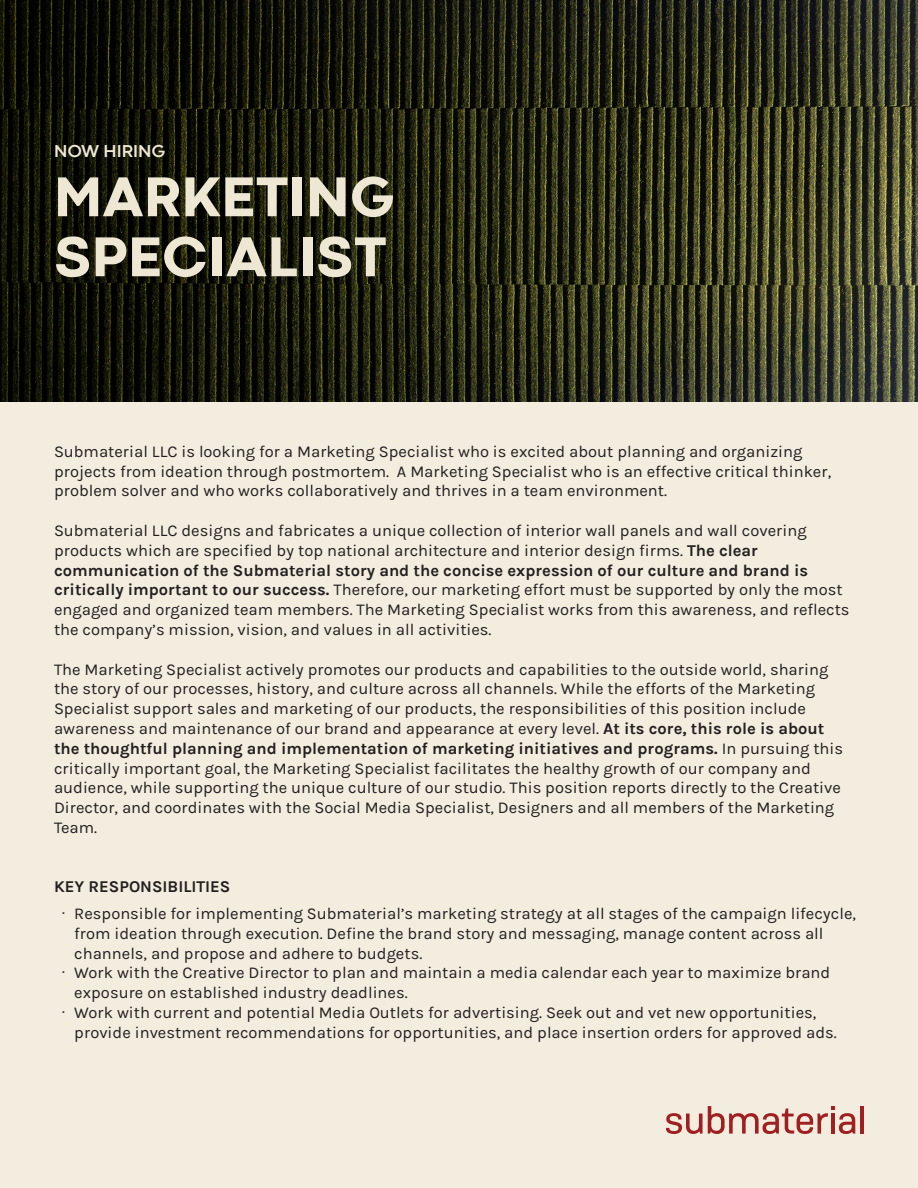
<style>
.page{position:relative;width:918px;height:1188px;background:#f2edde}
.page>*{position:absolute;margin:0;border:0;box-sizing:border-box;transform-origin:0 0}
.t1{font:800 58.5px/60px "Codec Cold";color:#eee7d3}
.t2{font:700 18px "Codec Cold";color:#eee7d3}
.t3{font:16.5px/19.8px "Karla";color:#231f20}
.t4{font:700 16.5px "Karla";color:#231f20}
.s1{font-weight:700}
.s2{font-family:"Arial"}
</style>
<div class="page">
<img style="left:0;top:0;width:918px;height:402px">
<hr style="left:860px;top:1106px;width:4px;height:28px;background:#a01f20">
<svg style="left:666px;top:1106px;width:189px;height:28px"></svg>
<p class="t2" style="left:54px;top:140px;width:113px">NOW HIRING</p>
<p class="t1" style="left:54px;top:167px;width:343px">MARKETING<br>SPECIALIST</p>
<p class="t3" style="left:54px;top:442px;width:779px">Submaterial LLC is looking for a Marketing Specialist who is excited about planning and organizing projects from ideation through postmortem. A Marketing Specialist who is an effective critical thinker, problem solver and who works collaboratively and thrives in a team environment.</p>
<p class="t3" style="left:54px;top:521px;width:797px">Submaterial LLC designs and fabricates a unique collection of interior wall panels and wall covering products which are specified by top national architecture and interior design firms. <span class="s1">The clear communication of the Submaterial story and the concise expression of our culture and brand is critically important to our success.</span> Therefore, our marketing effort must be supported by only the most engaged and organized team members. The Marketing Specialist works from this awareness, and reflects the company’s mission, vision, and values in all activities.</p>
<p class="t3" style="left:54px;top:660px;width:791px">The Marketing Specialist actively promotes our products and capabilities to the outside world, sharing the story of our processes, history, and culture across all channels. While the efforts of the Marketing Specialist support sales and marketing of our products, the responsibilities of this position include awareness and maintenance of our brand and appearance at every level. <span class="s1">At its core, this role is about the thoughtful planning and implementation of marketing initiatives and programs.</span> In pursuing this critically important goal, the Marketing Specialist facilitates the healthy growth of our company and audience, while supporting the unique culture of our studio. This position reports directly to the Creative Director, and coordinates with the Social Media Specialist, Designers and all members of the Marketing Team.</p>
<p class="t4" style="left:54px;top:877px;width:178px">KEY RESPONSIBILITIES</p>
<p class="t3" style="left:74px;top:904px;width:783px;text-indent:-13px"><span class="s2">·</span> Responsible for implementing Submaterial’s marketing strategy at all stages of the campaign lifecycle, from ideation through execution. Define the brand story and messaging, manage content across all channels, and propose and adhere to budgets.</p>
<p class="t3" style="left:74px;top:963px;width:758px;text-indent:-13px"><span class="s2">·</span> Work with the Creative Director to plan and maintain a media calendar each year to maximize brand exposure on established industry deadlines.</p>
<p class="t3" style="left:74px;top:1003px;width:764px;text-indent:-13px"><span class="s2">·</span> Work with current and potential Media Outlets for advertising. Seek out and vet new opportunities, provide investment recommendations for opportunities, and place insertion orders for approved ads.</p>
</div>
